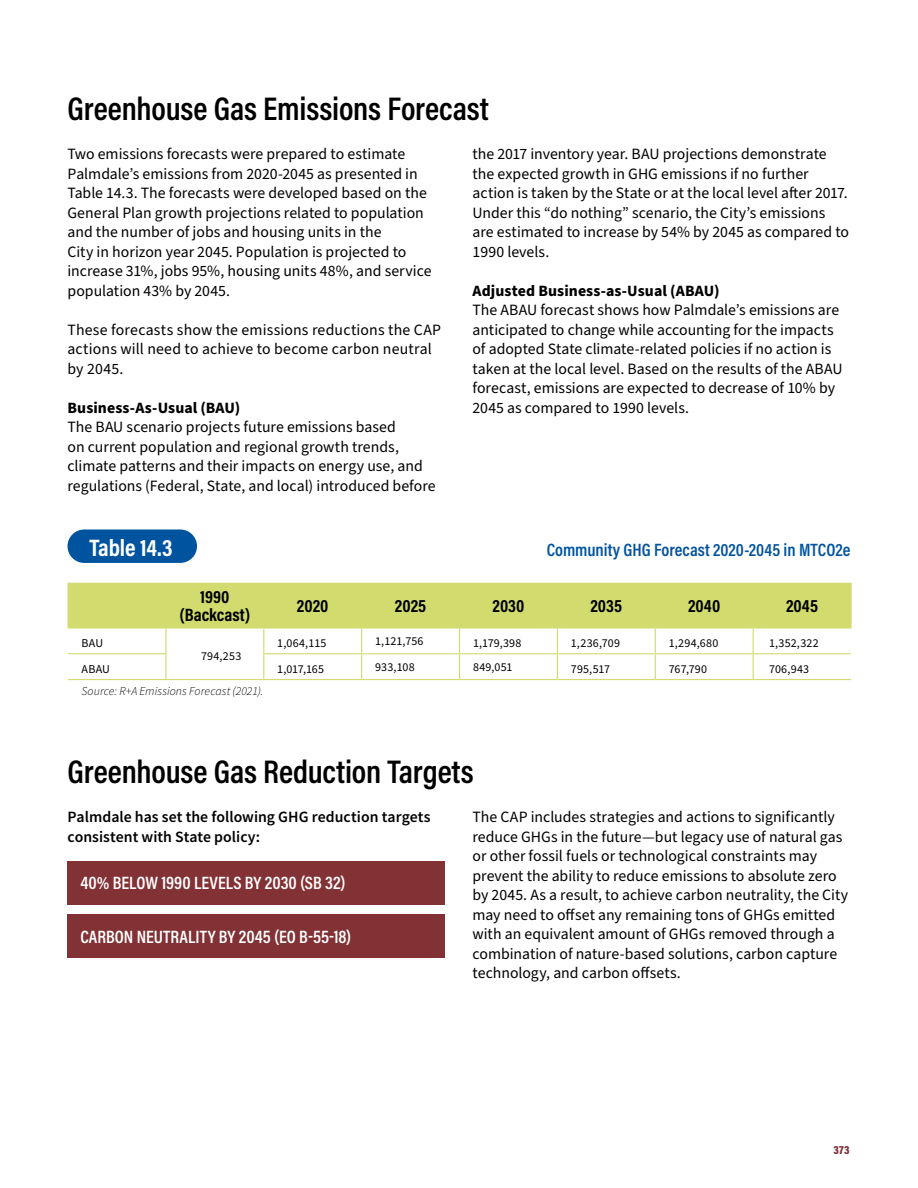
<style>
.page{position:relative;width:918px;height:1188px;background:#fff}
.page>*{position:absolute;margin:0;border:0;box-sizing:border-box;transform-origin:0 0}
.Header_2{font:600 33px "Acumin Pro Cond";letter-spacing:-.005em;color:#000}
.t1{font:700 24px "Acumin Pro Cond";letter-spacing:-.01em;color:#fff}
.Desired_Outcome_Text{font:600 18px "Acumin Pro Cond";color:#fff}
.Table_Headers{font:700 18px/18px "Acumin Pro Cond";color:#000;text-align:center}
.Table_Title{font:600 18px "Acumin Pro Cond";color:#00539f}
.Body_Copy{font:15.75px/19.5px "Source Sans Pro";color:#000}
.Body_Copy-2{font:600 15.75px/19.5px "Source Sans Pro";letter-spacing:.005em;color:#000}
.Body_Copy-3{font:700 15.75px "Source Sans Pro";letter-spacing:.005em;color:#000}
.Table_Text{font:12px "Source Sans Pro";letter-spacing:.015em;color:#000}
.Table_Source_or_Note{font:italic 300 12px "Source Sans Pro";letter-spacing:.005em;color:#000}
.t2{font:900 12px "Acumin Pro Cond";color:#823135}
</style>
<div class="page">
<div style="left:67px;top:530px;width:130px;height:33px;background:#00539f;border-radius:17px"></div>
<svg style="left:68px;top:584px;width:783px;height:95px"></svg>
<hr style="left:68px;top:679px;width:98px;height:1px;background:#d1db6e">
<hr style="left:166px;top:679px;width:98px;height:1px;background:#d1db6e">
<hr style="left:264px;top:679px;width:98px;height:1px;background:#d1db6e">
<hr style="left:362px;top:679px;width:98px;height:1px;background:#d1db6e">
<hr style="left:460px;top:679px;width:97px;height:1px;background:#d1db6e">
<hr style="left:557px;top:679px;width:98px;height:1px;background:#d1db6e">
<hr style="left:655px;top:679px;width:98px;height:1px;background:#d1db6e">
<hr style="left:753px;top:679px;width:98px;height:1px;background:#d1db6e">
<hr style="left:68px;top:583px;width:98px;height:1px;background:#d1db6e">
<hr style="left:68px;top:584px;width:1px;height:43px;background:#d1db6e">
<hr style="left:166px;top:583px;width:98px;height:1px;background:#d1db6e">
<hr style="left:264px;top:583px;width:98px;height:1px;background:#d1db6e">
<hr style="left:362px;top:583px;width:98px;height:1px;background:#d1db6e">
<hr style="left:460px;top:583px;width:97px;height:1px;background:#d1db6e">
<hr style="left:557px;top:583px;width:98px;height:1px;background:#d1db6e">
<hr style="left:655px;top:583px;width:98px;height:1px;background:#d1db6e">
<hr style="left:753px;top:583px;width:99px;height:1px;background:#d1db6e">
<hr style="left:850px;top:584px;width:2px;height:43px;background:#d1db6e">
<hr style="left:68px;top:627px;width:98px;height:2px;background:#d1db6e">
<hr style="left:166px;top:627px;width:98px;height:2px;background:#d1db6e">
<hr style="left:264px;top:627px;width:98px;height:2px;background:#d1db6e">
<hr style="left:362px;top:627px;width:98px;height:2px;background:#d1db6e">
<hr style="left:460px;top:627px;width:97px;height:2px;background:#d1db6e">
<hr style="left:557px;top:627px;width:98px;height:2px;background:#d1db6e">
<hr style="left:655px;top:627px;width:98px;height:2px;background:#d1db6e">
<hr style="left:753px;top:627px;width:99px;height:2px;background:#d1db6e">
<div style="left:68px;top:861px;width:378px;height:43px;background:#823135"></div>
<div style="left:68px;top:915px;width:378px;height:43px;background:#823135"></div>
<p class="Header_2" style="left:68px;top:87px;width:423px">Greenhouse Gas Emissions Forecast</p>
<p class="Body_Copy" style="left:68px;top:145px;width:366px">Two emissions forecasts were prepared to estimate Palmdale’s emissions from 2020-2045 as presented in Table 14.3. The forecasts were developed based on the General Plan growth projections related to population and the number of jobs and housing units in the<br>City in horizon year 2045. Population is projected to increase 31%, jobs 95%, housing units 48%, and service population 43% by 2045.</p>
<p class="Body_Copy" style="left:68px;top:320px;width:375px">These forecasts show the emissions reductions the CAP actions will need to achieve to become carbon neutral by 2045.</p>
<p class="Body_Copy-3" style="left:68px;top:397px;width:174px">Business-As-Usual (BAU)</p>
<p class="Body_Copy" style="left:68px;top:418px;width:370px">The BAU scenario projects future emissions based<br>on current population and regional growth trends, climate patterns and their impacts on energy use, and regulations (Federal, State, and local) introduced before</p>
<p class="Body_Copy" style="left:472px;top:145px;width:378px">the 2017 inventory year. BAU projections demonstrate the expected growth in GHG emissions if no further action is taken by the State or at the local level after 2017.<br>Under this “do nothing” scenario, the City’s emissions are estimated to increase by 54% by 2045 as compared to 1990 levels.</p>
<p class="Body_Copy-3" style="left:472px;top:280px;width:249px">Adjusted Business-as-Usual (ABAU)</p>
<p class="Body_Copy" style="left:472px;top:301px;width:372px">The ABAU forecast shows how Palmdale’s emissions are anticipated to change while accounting for the impacts of adopted State climate-related policies if no action is taken at the local level. Based on the results of the ABAU forecast, emissions are expected to decrease of 10% by 2045 as compared to 1990 levels.</p>
<p class="t1" style="left:89px;top:531px;width:85px">Table 14.3</p>
<p class="Table_Title" style="left:547px;top:538px;width:305px">Community GHG Forecast 2020-2045 in MTCO2e</p>
<p class="Table_Headers" style="left:179px;top:588px;width:73px">1990 (Backcast)</p>
<p class="Table_Headers" style="left:297px;top:597px;width:33px">2020</p>
<p class="Table_Headers" style="left:395px;top:597px;width:33px">2025</p>
<p class="Table_Headers" style="left:493px;top:597px;width:33px">2030</p>
<p class="Table_Headers" style="left:590px;top:597px;width:33px">2035</p>
<p class="Table_Headers" style="left:688px;top:597px;width:34px">2040</p>
<p class="Table_Headers" style="left:786px;top:597px;width:33px">2045</p>
<p class="Table_Text" style="left:82px;top:635px;width:23px">BAU</p>
<p class="Table_Text" style="left:201px;top:648px;width:42px">794,253</p>
<p class="Table_Text" style="left:277px;top:635px;width:51px">1,064,115</p>
<p class="Table_Text" style="left:375px;top:633px;width:50px">1,121,756</p>
<p class="Table_Text" style="left:473px;top:635px;width:50px">1,179,398</p>
<p class="Table_Text" style="left:571px;top:635px;width:51px">1,236,709</p>
<p class="Table_Text" style="left:669px;top:635px;width:51px">1,294,680</p>
<p class="Table_Text" style="left:769px;top:635px;width:51px">1,352,322</p>
<p class="Table_Text" style="left:82px;top:661px;width:30px">ABAU</p>
<p class="Table_Text" style="left:277px;top:661px;width:48px">1,017,165</p>
<p class="Table_Text" style="left:375px;top:659px;width:41px">933,108</p>
<p class="Table_Text" style="left:473px;top:659px;width:41px">849,051</p>
<p class="Table_Text" style="left:571px;top:661px;width:41px">795,517</p>
<p class="Table_Text" style="left:669px;top:661px;width:40px">767,790</p>
<p class="Table_Text" style="left:769px;top:661px;width:42px">706,943</p>
<p class="Table_Source_or_Note" style="left:82px;top:684px;width:183px">Source: R+A Emissions Forecast (2021).</p>
<p class="Header_2" style="left:68px;top:750px;width:408px">Greenhouse Gas Reduction Targets</p>
<p class="Body_Copy-2" style="left:68px;top:807px;width:365px">Palmdale has set the following GHG reduction targets consistent with State policy:</p>
<p class="Body_Copy" style="left:472px;top:808px;width:377px">The CAP includes strategies and actions to significantly reduce GHGs in the future—but legacy use of natural gas or other fossil fuels or technological constraints may prevent the ability to reduce emissions to absolute zero by 2045. As a result, to achieve carbon neutrality, the City may need to offset any remaining tons of GHGs emitted with an equivalent amount of GHGs removed through a combination of nature-based solutions, carbon capture technology, and carbon offsets.</p>
<p class="Desired_Outcome_Text" style="left:80px;top:871px;width:267px">40% BELOW 1990 LEVELS BY 2030 (SB 32)</p>
<p class="Desired_Outcome_Text" style="left:80px;top:925px;width:272px">CARBON NEUTRALITY BY 2045 (EO B-55-18)</p>
<p class="t2" style="left:834px;top:1142px;width:18px">373</p>
</div>
